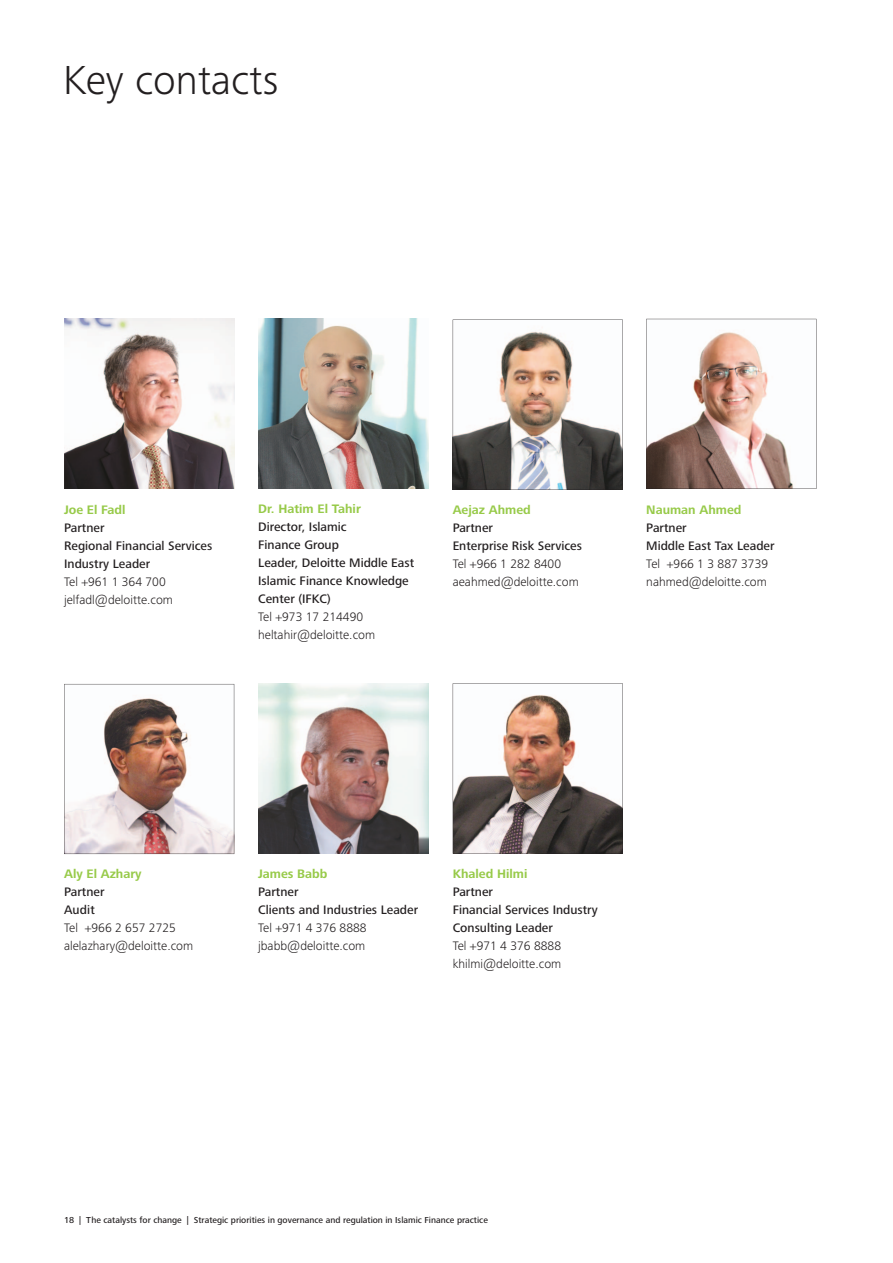
<style>
.page{position:relative;width:893px;height:1263px;background:#fff}
.page>*{position:absolute;margin:0;border:0;box-sizing:border-box;transform-origin:0 0}
.t1{font:300 42px "Frutiger Next Pro";color:#231f20}
.t2{font:500 12.75px/18px "Frutiger Next Pro";color:#231f20}
.t3{font:300 12.75px/18px "Frutiger Next Pro";color:#231f20}
.t4{font:700 12.75px "Frutiger Next Pro";color:#97ca49}
.t5{font:500 9px "Frutiger Next Pro";color:#231f20}
</style>
<div class="page">
<img style="left:258px;top:319px;width:170px;height:170px">
<img style="left:64px;top:319px;width:170px;height:170px">
<svg style="left:453px;top:683px;width:170px;height:170px"></svg>
<svg style="left:646px;top:319px;width:170px;height:170px"></svg>
<svg style="left:453px;top:320px;width:170px;height:170px"></svg>
<img style="left:64px;top:684px;width:170px;height:170px">
<img style="left:258px;top:683px;width:170px;height:170px">
<h1 class="t1" style="left:63px;top:66px;width:217px">Key contacts</h1>
<p class="t4" style="left:64px;top:505px;width:63px">Joe El Fadl</p>
<p class="t2" style="left:64px;top:520px;width:150px">Partner<br>Regional Financial Services<br>Industry Leader</p>
<p class="t3" style="left:64px;top:574px;width:110px">Tel +961 1 364 700 jelfadl@deloitte.com</p>
<p class="t4" style="left:258px;top:505px;width:104px">Dr. Hatim El Tahir</p>
<p class="t2" style="left:258px;top:519px;width:158px">Director, Islamic<br>Finance Group<br>Leader, Deloitte Middle East<br>Islamic Finance Knowledge<br>Center (IFKC)</p>
<p class="t3" style="left:258px;top:610px;width:118px">Tel +973 17 214490 heltahir@deloitte.com</p>
<p class="t4" style="left:453px;top:506px;width:80px">Aejaz Ahmed</p>
<p class="t2" style="left:453px;top:520px;width:131px">Partner<br>Enterprise Risk Services</p>
<p class="t3" style="left:453px;top:556px;width:128px">Tel +966 1 282 8400 aeahmed@deloitte.com</p>
<p class="t4" style="left:646px;top:505px;width:97px">Nauman Ahmed</p>
<p class="t2" style="left:646px;top:520px;width:130px">Partner<br>Middle East Tax Leader</p>
<p class="t3" style="left:646px;top:556px;width:123px">Tel +966 1 3 887 3739 nahmed@deloitte.com</p>
<p class="t4" style="left:64px;top:869px;width:79px">Aly El Azhary</p>
<p class="t2" style="left:64px;top:884px;width:42px">Partner<br>Audit</p>
<p class="t3" style="left:64px;top:920px;width:131px">Tel +966 2 657 2725 alelazhary@deloitte.com</p>
<p class="t4" style="left:258px;top:869px;width:71px">James Babb</p>
<p class="t2" style="left:258px;top:884px;width:161px">Partner<br>Clients and Industries Leader</p>
<p class="t3" style="left:258px;top:920px;width:110px">Tel +971 4 376 8888 jbabb@deloitte.com</p>
<p class="t4" style="left:453px;top:869px;width:76px">Khaled Hilmi</p>
<p class="t2" style="left:453px;top:884px;width:147px">Partner<br>Financial Services Industry<br>Consulting Leader</p>
<p class="t3" style="left:453px;top:938px;width:110px">Tel +971 4 376 8888 khilmi@deloitte.com</p>
<p class="t5" style="left:64px;top:1217px;width:425px">18 | The catalysts for change | Strategic priorities in governance and regulation in Islamic Finance practice</p>
</div>
